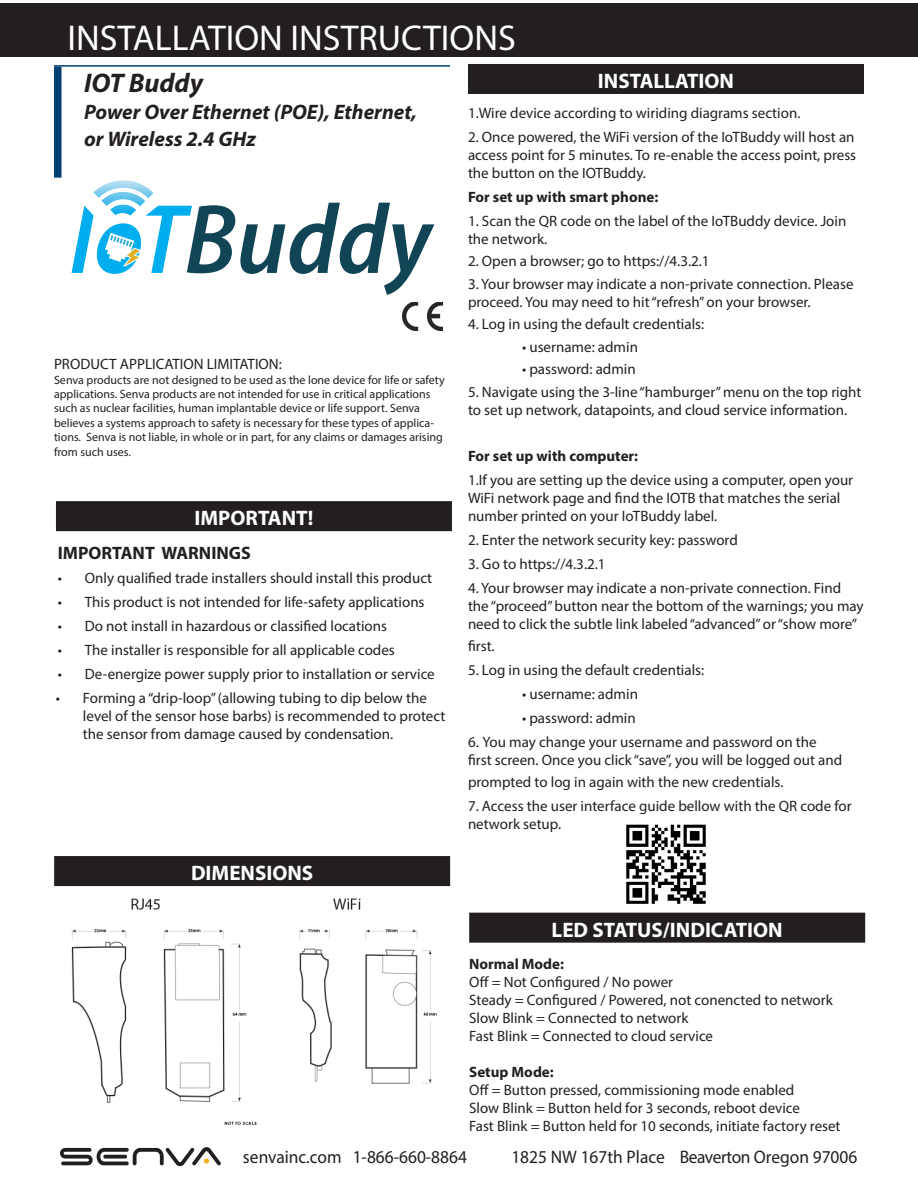
<style>
.page{position:relative;width:918px;height:1188px;background:#fff}
.page>*{position:absolute;margin:0;border:0;box-sizing:border-box;transform-origin:0 0}
.t1{font:36px "Myriad Pro";color:#fff}
.Product_Title_and_Points_top_of_page__Pr{font:italic 700 27px "Myriad Pro";color:#231f20}
.Install_Heading_Bars{font:700 21px "Myriad Pro";color:#fff}
.Product_Title_and_Points_top_of_page__Pr-2{font:italic 700 21px/27px "Myriad Pro";color:#231f20}
.t2{font:18.15px "Myriad Pro";color:#231f20;scale:.96 1}
.t3{font:700 18px "Myriad Pro";color:#231f20}
.t4{font:15px/18px "Myriad Pro";color:#231f20}
.t5{font:700 15px "Myriad Pro";color:#231f20}
.t6{font:12px/14.4px "Myriad Pro";color:#231f20}
</style>
<div class="page">
<div style="left:0;top:3px;width:918px;height:54px;background:#231f20"></div>
<svg style="left:60px;top:1147px;width:161px;height:19px"></svg>
<hr style="left:54px;top:65px;width:396px;height:2px;background:#004071">
<div style="left:54px;top:67px;width:8px;height:111px;background:#004071"></div>
<div style="left:468px;top:64px;width:396px;height:30px;background:#231f20"></div>
<div style="left:54px;top:856px;width:396px;height:30px;background:#231f20"></div>
<div style="left:56px;top:501px;width:396px;height:30px;background:#231f20"></div>
<div style="left:469px;top:913px;width:396px;height:30px;background:#231f20"></div>
<img style="left:402px;top:302px;width:41px;height:29px">
<img style="left:71px;top:898px;width:366px;height:227px">
<svg style="left:72px;top:180px;width:362px;height:115px"></svg>
<img style="left:626px;top:824px;width:80px;height:80px">
<p class="t1" style="left:68px;top:16px;width:450px">INSTALLATION INSTRUCTIONS</p>
<p class="Product_Title_and_Points_top_of_page__Pr" style="left:84px;top:65px;width:121px">IOT Buddy</p>
<p class="Product_Title_and_Points_top_of_page__Pr-2" style="left:84px;top:98px;width:334px">Power Over Ethernet (POE), Ethernet, or Wireless 2.4 GHz</p>
<p class="t4" style="left:54px;top:355px;width:229px">PRODUCT APPLICATION LIMITATION:</p>
<p class="t6" style="left:54px;top:372px;width:392px">Senva products are not designed to be used as the lone device for life or safety applications. Senva products are not intended for use in critical applications such as nuclear facilities, human implantable device or life support. Senva believes a systems approach to safety is necessary for these types of applica&shy;tions. Senva is not liable, in whole or in part, for any claims or damages arising from such uses.</p>
<p class="Install_Heading_Bars" style="left:195px;top:504px;width:120px">IMPORTANT!</p>
<p class="t3" style="left:58px;top:541px;width:195px">IMPORTANT WARNINGS</p>
<p class="t4" style="left:58px;top:569px;width:376px">• Only qualified trade installers should install this product</p>
<p class="t4" style="left:58px;top:593px;width:368px">• This product is not intended for life-safety applications</p>
<p class="t4" style="left:58px;top:617px;width:331px">• Do not install in hazardous or classified locations</p>
<p class="t4" style="left:58px;top:641px;width:339px">• The installer is responsible for all applicable codes</p>
<p class="t4" style="left:58px;top:665px;width:379px">• De-energize power supply prior to installation or service</p>
<p class="t4" style="left:83px;top:689px;width:364px;text-indent:-27px">• Forming a “drip-loop” (allowing tubing to dip below the level of the sensor hose barbs) is recommended to protect the sensor from damage caused by condensation.</p>
<p class="Install_Heading_Bars" style="left:191px;top:859px;width:124px">DIMENSIONS</p>
<p class="Install_Heading_Bars" style="left:598px;top:67px;width:138px">INSTALLATION</p>
<p class="t4" style="left:468px;top:104px;width:334px">1.Wire device according to wiriding diagrams section.</p>
<p class="t4" style="left:468px;top:128px;width:390px;text-align:justify">2. Once powered, the WiFi version of the IoTBuddy will host an access point for 5 minutes. To re-enable the access point, press the button on the IOTBuddy.</p>
<p class="t5" style="left:468px;top:187px;width:192px">For set up with smart phone:</p>
<p class="t4" style="left:468px;top:212px;width:380px">1. Scan the QR code on the label of the IoTBuddy device. Join the network.</p>
<p class="t4" style="left:468px;top:252px;width:243px">2. Open a browser; go to https://4.3.2.1</p>
<p class="t4" style="left:468px;top:275px;width:387px">3. Your browser may indicate a non-private connection. Please proceed. You may need to hit “refresh” on your browser.</p>
<p class="t4" style="left:468px;top:315px;width:238px">4. Log in using the default credentials:</p>
<p class="t4" style="left:522px;top:338px;width:117px">• username: admin</p>
<p class="t4" style="left:522px;top:360px;width:115px">• password: admin</p>
<p class="t4" style="left:468px;top:383px;width:395px">5. Navigate using the 3-line “hamburger” menu on the top right to set up network, datapoints, and cloud service information.</p>
<p class="t5" style="left:468px;top:447px;width:172px">For set up with computer:</p>
<p class="t4" style="left:468px;top:471px;width:387px">1.If you are setting up the device using a computer, open your<br>WiFi network page and find the IOTB that matches the serial number printed on your IoTBuddy label.</p>
<p class="t4" style="left:468px;top:531px;width:271px">2. Enter the network security key: password</p>
<p class="t4" style="left:468px;top:555px;width:139px">3. Go to https://4.3.2.1</p>
<p class="t4" style="left:468px;top:579px;width:397px">4. Your browser may indicate a non-private connection. Find the “proceed” button near the bottom of the warnings; you may need to click the subtle link labeled “advanced” or “show more”</p>
<p class="t4" style="left:468px;top:637px;width:28px">first.</p>
<p class="t4" style="left:468px;top:661px;width:238px">5. Log in using the default credentials:</p>
<p class="t4" style="left:522px;top:685px;width:117px">• username: admin</p>
<p class="t4" style="left:522px;top:709px;width:115px">• password: admin</p>
<p class="t4" style="left:468px;top:733px;width:376px">6. You may change your username and password on the first screen. Once you click “save”, you will be logged out and</p>
<p class="t4" style="left:468px;top:772px;width:317px">prompted to log in again with the new credentials.</p>
<p class="t4" style="left:468px;top:796px;width:385px">7. Access the user interface guide bellow with the QR code for network setup.</p>
<p class="Install_Heading_Bars" style="left:552px;top:916px;width:233px">LED STATUS/INDICATION</p>
<p class="t5" style="left:469px;top:954px;width:96px">Normal Mode:</p>
<p class="t4" style="left:469px;top:973px;width:205px">Off = Not Configured / No power</p>
<p class="t4" style="left:469px;top:991px;width:365px">Steady = Configured / Powered, not conencted to network</p>
<p class="t4" style="left:469px;top:1009px;width:221px">Slow Blink = Connected to network</p>
<p class="t4" style="left:469px;top:1027px;width:245px">Fast Blink = Connected to cloud service</p>
<p class="t5" style="left:469px;top:1062px;width:86px">Setup Mode:</p>
<p class="t4" style="left:469px;top:1081px;width:327px">Off = Button pressed, commissioning mode enabled</p>
<p class="t4" style="left:469px;top:1099px;width:332px">Slow Blink = Button held for 3 seconds, reboot device</p>
<p class="t4" style="left:469px;top:1117px;width:373px">Fast Blink = Button held for 10 seconds, initiate factory reset</p>
<p class="t2" style="left:243px;top:1146px;width:235px">senvainc.com 1-866-660-8864</p>
<p class="t2" style="left:511px;top:1146px;width:362px">1825 NW 167th Place Beaverton Oregon 97006</p>
</div>
